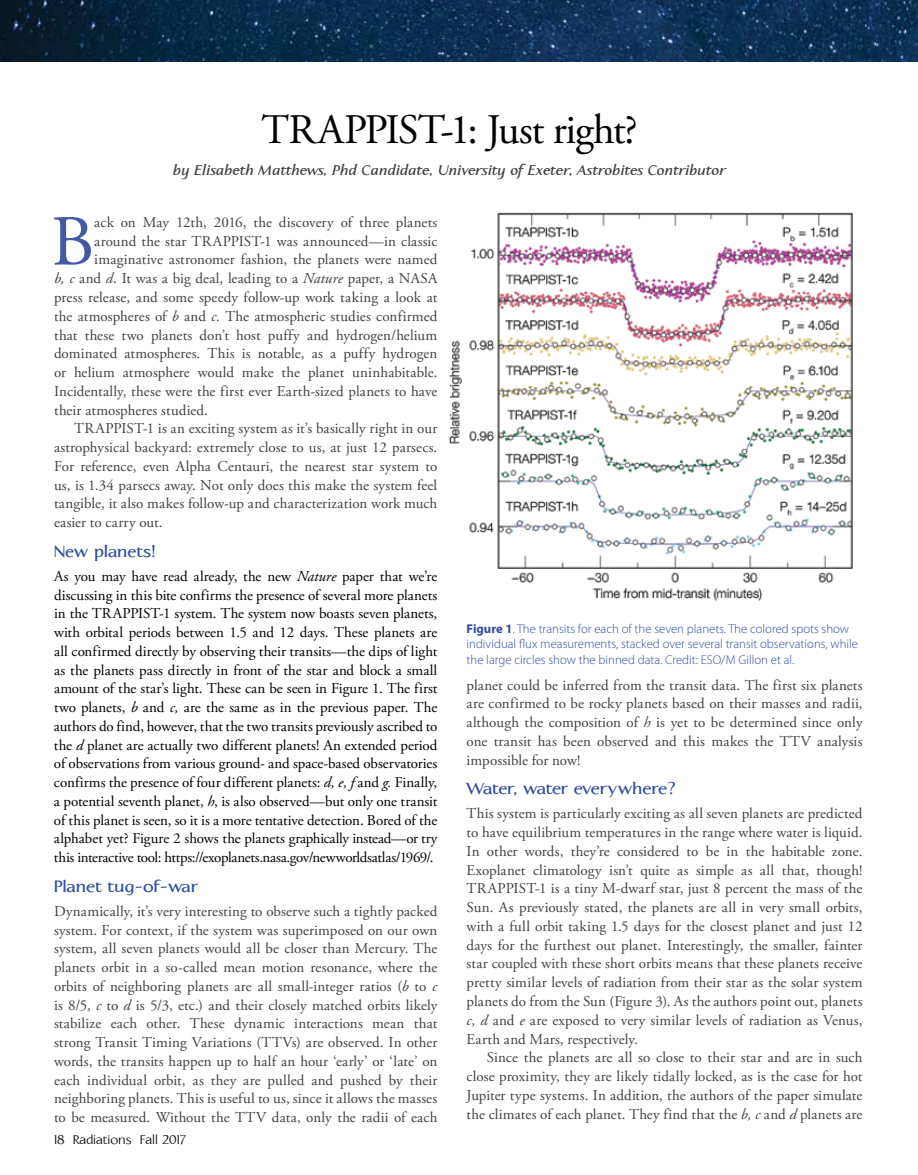
<style>
.page{position:relative;width:918px;height:1175px;background:#fff}
.page>*{position:absolute;margin:0;border:0;box-sizing:border-box;transform-origin:0 0}
.t1{font:71.55px "Adobe Garamond Pro";color:#4459a6}
.t2{font:42px "Adobe Garamond Pro";letter-spacing:-.025em;color:#000}
.t3{font:700 21px "Aperto";color:#2f4d9f}
.t4{font:italic 700 18px "Aperto";color:#414042}
.t5{font:16.5px "Aperto";color:#000}
.t6{font:15px/18.8px "Adobe Garamond Pro";letter-spacing:.01em;color:#414042;text-align:justify}
.t7{font:15px/18.8px "Adobe Garamond Pro";letter-spacing:-.02em;color:#000;text-align:justify}
.t8{font:300 12.75px/15.3px "Myriad Pro";color:#2f4d9f}
.s1{font-style:italic}
.s2{font-weight:700}
</style>
<div class="page">
<img style="left:449px;top:212px;width:404px;height:390px">
<img style="left:0;top:0;width:918px;height:62px">
<h2 class="t2" style="left:262px;top:104px;width:378px">TRAPPIST-1: Just right?</h2>
<p class="t4" style="left:173px;top:162px;width:554px">by Elisabeth Matthews, Phd Candidate, University of Exeter, Astrobites Contributor</p>
<h1 class="t1" style="left:51px;top:199px;width:45px">B</h1>
<p class="t6" style="left:94px;top:213px;width:345px">ack on May 12th, 2016, the discovery of three planets</p>
<p class="t6" style="left:94px;top:232px;width:345px">around the star TRAPPIST-1 was announced—in classic</p>
<p class="t6" style="left:94px;top:251px;width:345px">imaginative astronomer fashion, the planets were named</p>
<p class="t6" style="left:54px;top:270px;width:385px"><span class="s1">b, c</span> and <span class="s1">d</span>. It was a big deal, leading to a <span class="s1">Nature</span> paper, a NASA</p>
<p class="t6" style="left:54px;top:288px;width:385px">press release, and some speedy follow-up work taking a look at</p>
<p class="t6" style="left:54px;top:307px;width:385px">the atmospheres of <span class="s1">b</span> and <span class="s1">c.</span> The atmospheric studies confirmed</p>
<p class="t6" style="left:54px;top:326px;width:385px">that these two planets don’t host puffy and hydrogen/helium</p>
<p class="t6" style="left:54px;top:345px;width:385px">dominated atmospheres. This is notable, as a puffy hydrogen</p>
<p class="t6" style="left:54px;top:363px;width:385px">or helium atmosphere would make the planet uninhabitable.</p>
<p class="t6" style="left:54px;top:382px;width:385px">Incidentally, these were the first ever Earth-sized planets to have</p>
<p class="t6" style="left:54px;top:401px;width:156px">their atmospheres studied.</p>
<p class="t6" style="left:74px;top:420px;width:365px">TRAPPIST-1 is an exciting system as it’s basically right in our</p>
<p class="t6" style="left:54px;top:438px;width:385px">astrophysical backyard: extremely close to us, at just 12 parsecs.</p>
<p class="t6" style="left:54px;top:457px;width:385px">For reference, even Alpha Centauri, the nearest star system to</p>
<p class="t6" style="left:54px;top:476px;width:385px">us, is 1.34 parsecs away. Not only does this make the system feel</p>
<p class="t6" style="left:54px;top:495px;width:385px">tangible, it also makes follow-up and characterization work much</p>
<p class="t6" style="left:54px;top:513px;width:110px">easier to carry out.</p>
<h3 class="t3" style="left:54px;top:541px;width:103px">New planets!</h3>
<p class="t7" style="left:54px;top:567px;width:385px">As you may have read already, the new <span class="s1">Nature</span> paper that we’re discussing in this bite confirms the presence of several more planets in the TRAPPIST-1 system. The system now boasts seven planets, with orbital periods between 1.5 and 12 days. These planets are all confirmed directly by observing their transits—the dips of light as the planets pass directly in front of the star and block a small amount of the star’s light. These can be seen in Figure 1. The first two planets, <span class="s1">b</span> and <span class="s1">c,</span> are the same as in the previous paper. The authors do find, however, that the two transits previously ascribed to the <span class="s1">d</span> planet are actually two different planets! An extended period of observations from various ground- and space-based observatories confirms the presence of four different planets: <span class="s1">d, e, f</span> and <span class="s1">g.</span> Finally, a potential seventh planet, <span class="s1">h</span>, is also observed—but only one transit of this planet is seen, so it is a more tentative detection. Bored of the alphabet yet? Figure 2 shows the planets graphically instead—or try this interactive tool: https://exoplanets.nasa.gov/newworldsatlas/1969/.</p>
<h3 class="t3" style="left:54px;top:876px;width:146px">Planet tug-of-war</h3>
<p class="t6" style="left:54px;top:902px;width:385px">Dynamically, it’s very interesting to observe such a tightly packed system. For context, if the system was superimposed on our own system, all seven planets would all be closer than Mercury. The planets orbit in a so-called mean motion resonance, where the orbits of neighboring planets are all small-integer ratios (<span class="s1">b</span> to <span class="s1">c </span>is 8/5, <span class="s1">c</span> to <span class="s1">d</span> is 5/3, etc.) and their closely matched orbits likely stabilize each other. These dynamic interactions mean that strong Transit Timing Variations (TTVs) are observed. In other words, the transits happen up to half an hour ‘early’ or ‘late’ on each individual orbit, as they are pulled and pushed by their neighboring planets. This is useful to us, since it allows the masses to be measured. Without the TTV data, only the radii of each</p>
<p class="t5" style="left:54px;top:1132px;width:133px">18 Radiations Fall 2017</p>
<p class="t8" style="left:467px;top:621px;width:393px"><span class="s2">Figure 1</span>. The transits for each of the seven planets. The colored spots show individual flux measurements, stacked over several transit observations, while the large circles show the binned data. Credit: ESO/M Gillon et al.</p>
<p class="t6" style="left:467px;top:676px;width:398px">planet could be inferred from the transit data. The first six planets are confirmed to be rocky planets based on their masses and radii, although the composition of <span class="s1">h</span> is yet to be determined since only one transit has been observed and this makes the TTV analysis impossible for now!</p>
<h3 class="t3" style="left:467px;top:779px;width:210px">Water, water everywhere?</h3>
<p class="t6" style="left:467px;top:804px;width:398px">This system is particularly exciting as all seven planets are predicted to have equilibrium temperatures in the range where water is liquid.<br>In other words, they’re considered to be in the habitable zone.<br>Exoplanet climatology isn’t quite as simple as all that, though!<br>TRAPPIST-1 is a tiny M-dwarf star, just 8 percent the mass of the Sun. As previously stated, the planets are all in very small orbits, with a full orbit taking 1.5 days for the closest planet and just 12 days for the furthest out planet. Interestingly, the smaller, fainter star coupled with these short orbits means that these planets receive pretty similar levels of radiation from their star as the solar system planets do from the Sun (Figure 3). As the authors point out, planets <span class="s1">c, d</span> and <span class="s1">e</span> are exposed to very similar levels of radiation as Venus, Earth and Mars, respectively.</p>
<p class="t6" style="left:467px;top:1048px;width:398px;text-indent:20px">Since the planets are all so close to their star and are in such close proximity, they are likely tidally locked, as is the case for hot Jupiter type systems. In addition, the authors of the paper simulate the climates of each planet. They find that the <span class="s1">b, c</span> and <span class="s1">d</span> planets are</p>
</div>
